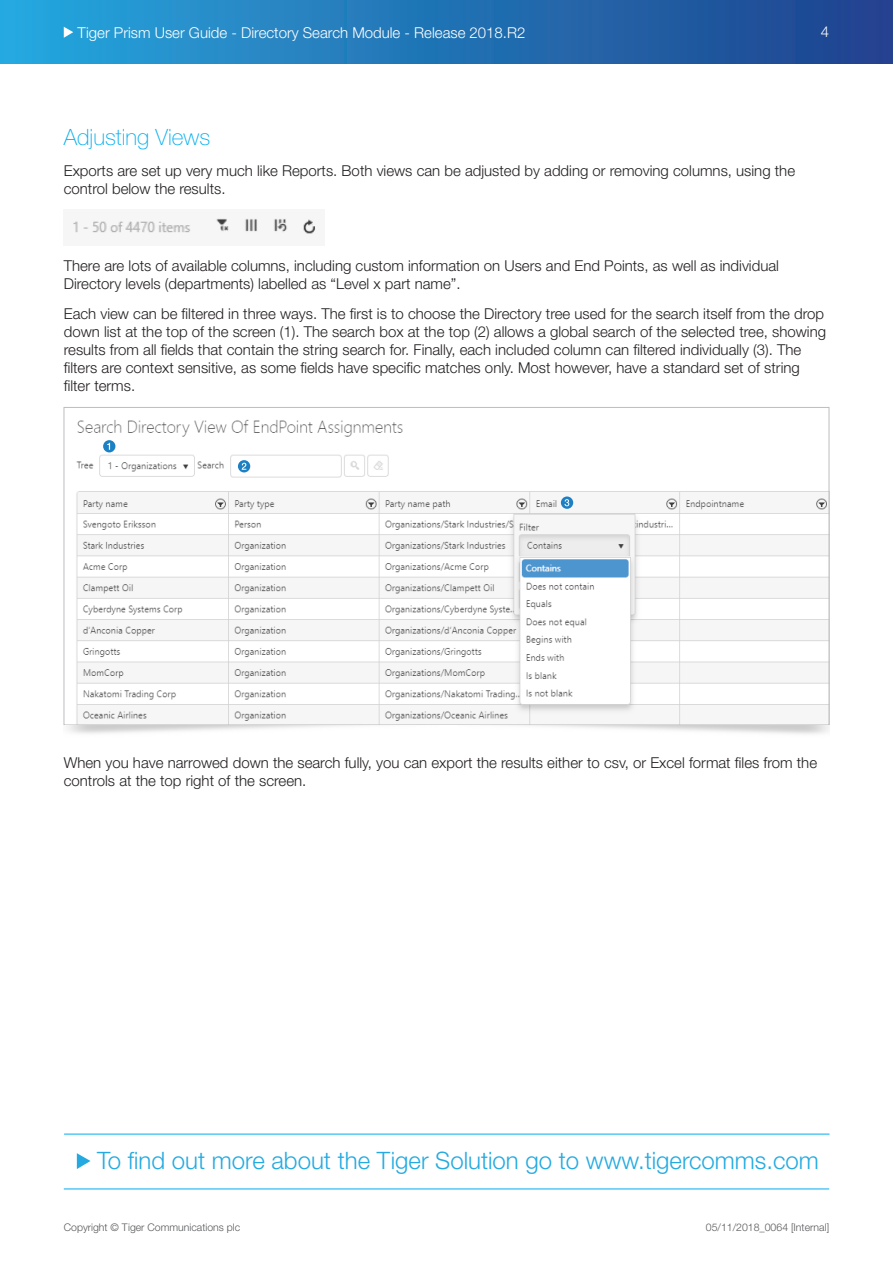
<style>
.page{position:relative;width:893px;height:1263px;background:#fff}
.page>*{position:absolute;margin:0;border:0;box-sizing:border-box;transform-origin:0 0}
.Body{font:300 24px "Helvetica Neue";color:#24aae1}
.Subheading{font:100 22.5px "Helvetica Neue";color:#00aeef}
.body_text{font:300 15px/18px "Helvetica Neue";color:#231f20}
.t1{font:300 15px "Helvetica Neue";color:#fff}
.t2{font:300 15px "Helvetica Neue LT Std";color:#fff}
.t3{font:300 10.5px "Helvetica Neue";color:#57585a}
</style>
<div class="page">
<div style="left:0;top:0;width:893px;height:64px;background:linear-gradient(to right,#26a7de,#20408c)"></div>
<svg style="left:64px;top:27px;width:9px;height:11px"></svg>
<img style="left:73px;top:218px;width:243px;height:16px">
<img style="left:67px;top:419px;width:762px;height:315px">
<hr style="left:64px;top:1134px;width:765px;height:1px;background:#00aeef">
<svg style="left:77px;top:1153px;width:13px;height:16px"></svg>
<hr style="left:64px;top:1188px;width:765px;height:1px;background:#00aeef">
<svg style="left:103px;top:440px;width:12px;height:12px"></svg>
<svg style="left:238px;top:460px;width:12px;height:12px"></svg>
<svg style="left:561px;top:496px;width:12px;height:13px"></svg>
<p class="t1" style="left:77px;top:23px;width:450px">Tiger Prism User Guide - Directory Search Module - Release 2018.R2</p>
<p class="t2" style="left:821px;top:22px;width:10px">4</p>
<p class="Subheading" style="left:64px;top:124px;width:148px">Adjusting Views</p>
<p class="body_text" style="left:64px;top:161px;width:733px">Exports are set up very much like Reports. Both views can be adjusted by adding or removing columns, using the control below the results.</p>
<p class="body_text" style="left:64px;top:256px;width:717px">There are lots of available columns, including custom information on Users and End Points, as well as individual<br>Directory levels (departments) labelled as “Level x part name”.</p>
<p class="body_text" style="left:64px;top:305px;width:764px">Each view can be filtered in three ways. The first is to choose the Directory tree used for the search itself from the drop down list at the top of the screen (1). The search box at the top (2) allows a global search of the selected tree, showing results from all fields that contain the string search for. Finally, each included column can filtered individually (3). The filters are context sensitive, as some fields have specific matches only. Most however, have a standard set of string filter terms.</p>
<p class="body_text" style="left:64px;top:753px;width:755px">When you have narrowed down the search fully, you can export the results either to csv, or Excel format files from the controls at the top right of the screen.</p>
<p class="Body" style="left:97px;top:1146px;width:723px">To find out more about the Tiger Solution go to www.tigercomms.com</p>
<p class="t3" style="left:64px;top:1220px;width:178px">Copyright © Tiger Communications plc</p>
<p class="t3" style="left:706px;top:1220px;width:125px">05/11/2018_0064 [Internal]</p>
</div>
